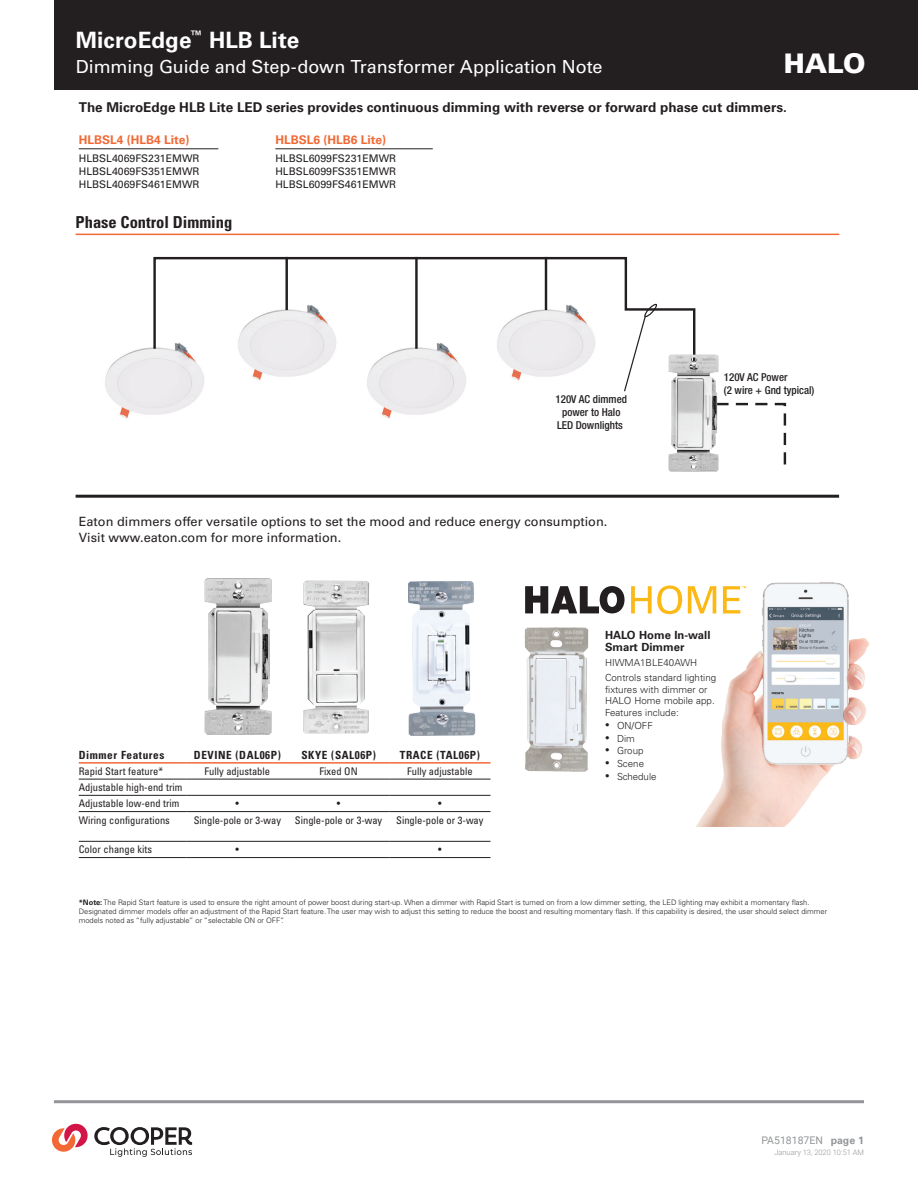
<style>
.page{position:relative;width:918px;height:1188px;background:#fff}
.page>*{position:absolute;margin:0;border:0;box-sizing:border-box;transform-origin:0 0}
.t1{font:900 27px "Univers LT Std";color:#fff}
.t2{font:700 22.5px "Univers LT Std";color:#fff}
.t3{font:18px "Univers LT Std";color:#fff}
.t4{font:700 condensed 16.5px "Univers LT Std";color:#231f20}
.t5{font:700 13.5px "Univers LT Std";color:#231f20}
.t6{font:12.75px/15.3px "Univers LT Std";color:#231f20}
.t7{font:700 12px "Univers LT Std";color:#f26935}
.t8{font:700 condensed 11.25px "Univers LT Std";letter-spacing:.05em;color:#231f20}
.t9{font:700 11.25px/12px "Univers LT Std";color:#231f20}
.t10{font:500 condensed 10.95px/13.2px "Helvetica Neue LT Std";color:#231f20;text-align:center}
.t11{font:condensed 10.5px/16.2px "Univers LT Std";color:#231f20}
.t12{font:10.5px/12.6px "Univers LT Std";color:#231f20;text-align:justify}
.t13{font:10.5px "Roboto";color:#939598}
.t14{font:300 9.75px/11.7px "Univers LT Std";color:#231f20}
.t15{font:300 7.5px/9px "Univers LT Std";color:#231f20}
.t16{font:300 7.5px "Roboto";color:#939598}
.s1{font-size:9px}
.s2{font-weight:700}
.s3{font-family:"Univers LT Std";font-weight:700}
</style>
<div class="page">
<hr style="left:54px;top:1100px;width:810px;height:3px;background:#939598">
<svg style="left:51px;top:1123px;width:141px;height:34px"></svg>
<img style="left:105px;top:347px;width:99px;height:72px">
<img style="left:367px;top:382px;width:99px;height:37px">
<svg style="left:152px;top:256px;width:545px;height:126px"></svg>
<hr style="left:415px;top:258px;width:3px;height:90px;background:#231f20">
<hr style="left:285px;top:258px;width:3px;height:51px;background:#231f20">
<hr style="left:545px;top:258px;width:2px;height:51px;background:#231f20">
<svg style="left:623px;top:303px;width:35px;height:89px"></svg>
<svg style="left:719px;top:402px;width:68px;height:63px"></svg>
<img style="left:668px;top:355px;width:51px;height:117px">
<hr style="left:76px;top:495px;width:763px;height:3px;background:#231f20">
<img style="left:205px;top:578px;width:67px;height:157px">
<hr style="left:79px;top:779px;width:108px;height:1px;background:#231f20">
<hr style="left:187px;top:779px;width:101px;height:1px;background:#231f20">
<hr style="left:288px;top:779px;width:101px;height:1px;background:#231f20">
<hr style="left:389px;top:779px;width:102px;height:1px;background:#231f20">
<hr style="left:79px;top:795px;width:108px;height:1px;background:#231f20">
<hr style="left:187px;top:795px;width:101px;height:1px;background:#231f20">
<hr style="left:288px;top:795px;width:101px;height:1px;background:#231f20">
<hr style="left:389px;top:795px;width:102px;height:1px;background:#231f20">
<hr style="left:79px;top:811px;width:108px;height:1px;background:#231f20">
<hr style="left:187px;top:811px;width:101px;height:1px;background:#231f20">
<hr style="left:288px;top:811px;width:101px;height:1px;background:#231f20">
<hr style="left:389px;top:811px;width:102px;height:1px;background:#231f20">
<hr style="left:79px;top:841px;width:108px;height:1px;background:#231f20">
<hr style="left:187px;top:841px;width:101px;height:1px;background:#231f20">
<hr style="left:288px;top:841px;width:101px;height:1px;background:#231f20">
<hr style="left:389px;top:841px;width:102px;height:1px;background:#231f20">
<hr style="left:79px;top:857px;width:108px;height:1px;background:#231f20">
<hr style="left:187px;top:857px;width:101px;height:1px;background:#231f20">
<hr style="left:288px;top:857px;width:101px;height:1px;background:#231f20">
<hr style="left:389px;top:857px;width:102px;height:1px;background:#231f20">
<hr style="left:79px;top:762px;width:108px;height:2px;background:#f26935">
<hr style="left:187px;top:762px;width:101px;height:2px;background:#f26935">
<hr style="left:288px;top:762px;width:101px;height:2px;background:#f26935">
<hr style="left:389px;top:762px;width:102px;height:2px;background:#f26935">
<img style="left:303px;top:581px;width:66px;height:153px">
<img style="left:408px;top:581px;width:68px;height:155px">
<hr style="left:76px;top:234px;width:763px;height:1px;background:#f26935">
<div style="left:54px;top:0;width:864px;height:90px;background:#231f20"></div>
<hr style="left:79px;top:148px;width:139px;height:1px;background:#231f20">
<hr style="left:275px;top:148px;width:158px;height:1px;background:#231f20">
<img style="left:696px;top:582px;width:173px;height:245px">
<img style="left:524px;top:627px;width:65px;height:145px">
<svg style="left:525px;top:586px;width:100px;height:27px"></svg>
<svg style="left:631px;top:585px;width:51px;height:29px"></svg>
<svg style="left:688px;top:586px;width:28px;height:27px"></svg>
<svg style="left:723px;top:586px;width:23px;height:27px"></svg>
<h2 class="t2" style="left:76px;top:27px;width:225px">MicroEdge<sup>™</sup> HLB Lite</h2>
<h3 class="t3" style="left:76px;top:56px;width:528px">Dimming Guide and Step-down Transformer Application Note</h3>
<h3 class="t5" style="left:79px;top:100px;width:710px">The MicroEdge HLB Lite LED series provides continuous dimming with reverse or forward phase cut dimmers.</h3>
<h3 class="t7" style="left:79px;top:133px;width:112px">HLBSL4 (HLB4 Lite)</h3>
<h3 class="t7" style="left:275px;top:133px;width:112px">HLBSL6 (HLB6 Lite)</h3>
<h3 class="t12" style="left:79px;top:152px;width:122px">HLBSL4069FS231EMWR HLBSL4069FS351EMWR HLBSL4069FS461EMWR</h3>
<h3 class="t12" style="left:275px;top:152px;width:122px">HLBSL6099FS231EMWR HLBSL6099FS351EMWR HLBSL6099FS461EMWR</h3>
<h1 class="t1" style="left:784px;top:46px;width:83px">HALO</h1>
<h3 class="t4" style="left:76px;top:212px;width:158px">Phase Control Dimming</h3>
<h3 class="t10" style="left:556px;top:393px;width:73px">120V AC dimmed power to Halo<br>LED Downlights</h3>
<h3 class="t6" style="left:79px;top:514px;width:530px">Eaton dimmers offer versatile options to set the mood and reduce energy consumption.<br>Visit www.eaton.com for more information.</h3>
<h3 class="t10" style="left:724px;top:370px;width:92px;text-align:left">120V AC Power<br>(2 wire + Gnd typical)</h3>
<h3 class="t8" style="left:79px;top:748px;width:87px">Dimmer Features</h3>
<h3 class="t8" style="left:194px;top:748px;width:88px">DEVINE (DAL06P)</h3>
<h3 class="t8" style="left:301px;top:748px;width:76px">SKYE (SAL06P)</h3>
<h3 class="t8" style="left:400px;top:748px;width:82px">TRACE (TAL06P)</h3>
<h3 class="t11" style="left:79px;top:763px;width:86px">Rapid Start feature*</h3>
<h3 class="t11" style="left:205px;top:763px;width:67px">Fully adjustable</h3>
<h3 class="t11" style="left:320px;top:763px;width:40px">Fixed ON</h3>
<h3 class="t11" style="left:407px;top:763px;width:67px">Fully adjustable</h3>
<h3 class="t11" style="left:79px;top:779px;width:105px">Adjustable high-end trim<br>Adjustable low-end trim</h3>
<h3 class="t11" style="left:236px;top:795px;width:5px">•</h3>
<h3 class="t11" style="left:337px;top:795px;width:5px">•</h3>
<h3 class="t11" style="left:438px;top:795px;width:5px">•</h3>
<h3 class="t11" style="left:79px;top:812px;width:93px">Wiring configurations</h3>
<h3 class="t11" style="left:194px;top:812px;width:89px">Single-pole or 3-way</h3>
<h3 class="t11" style="left:295px;top:812px;width:89px">Single-pole or 3-way</h3>
<h3 class="t11" style="left:396px;top:812px;width:89px">Single-pole or 3-way</h3>
<h3 class="t11" style="left:79px;top:841px;width:75px">Color change kits</h3>
<h3 class="t11" style="left:236px;top:841px;width:5px">•</h3>
<h3 class="t11" style="left:438px;top:841px;width:5px">•</h3>
<h3 class="t9" style="left:605px;top:630px;width:107px">HALO Home In-wall<br>Smart Dimmer</h3>
<h3 class="t14" style="left:605px;top:654px;width:113px;line-height:15.5px">HIWMA1BLE40AWH<br>Controls standard lighting</h3>
<h3 class="t14" style="left:605px;top:683px;width:111px">fixtures with dimmer or<br>HALO Home mobile app.<br>Features include:</h3>
<h3 class="t14" style="left:605px;top:720px;width:49px"><span class="s1">•</span> ON/OFF</h3>
<h3 class="t14" style="left:605px;top:732px;width:31px"><span class="s1">•</span> Dim</h3>
<h3 class="t14" style="left:605px;top:745px;width:40px"><span class="s1">•</span> Group</h3>
<h3 class="t14" style="left:605px;top:758px;width:41px"><span class="s1">•</span> Scene</h3>
<h3 class="t14" style="left:605px;top:771px;width:53px"><span class="s1">•</span> Schedule</h3>
<p class="t15" style="left:79px;top:898px;width:750px"><span class="s2">*Note:</span> The Rapid Start feature is used to ensure the right amount of power boost during start-up. When a dimmer with Rapid Start is turned on from a low dimmer setting, the LED lighting may exhibit a momentary flash.<br>Designated dimmer models offer an adjustment of the Rapid Start feature. The user may wish to adjust this setting to reduce the boost and resulting momentary flash. If this capability is desired, the user should select dimmer models noted as “fully adjustable” or “selectable ON or OFF”.</p>
<h3 class="t13" style="left:761px;top:1133px;width:104px">PA518187EN <span class="s3">page 1</span></h3>
<p class="t16" style="left:774px;top:1147px;width:91px">January 13, 2020 10:51 AM</p>
</div>
